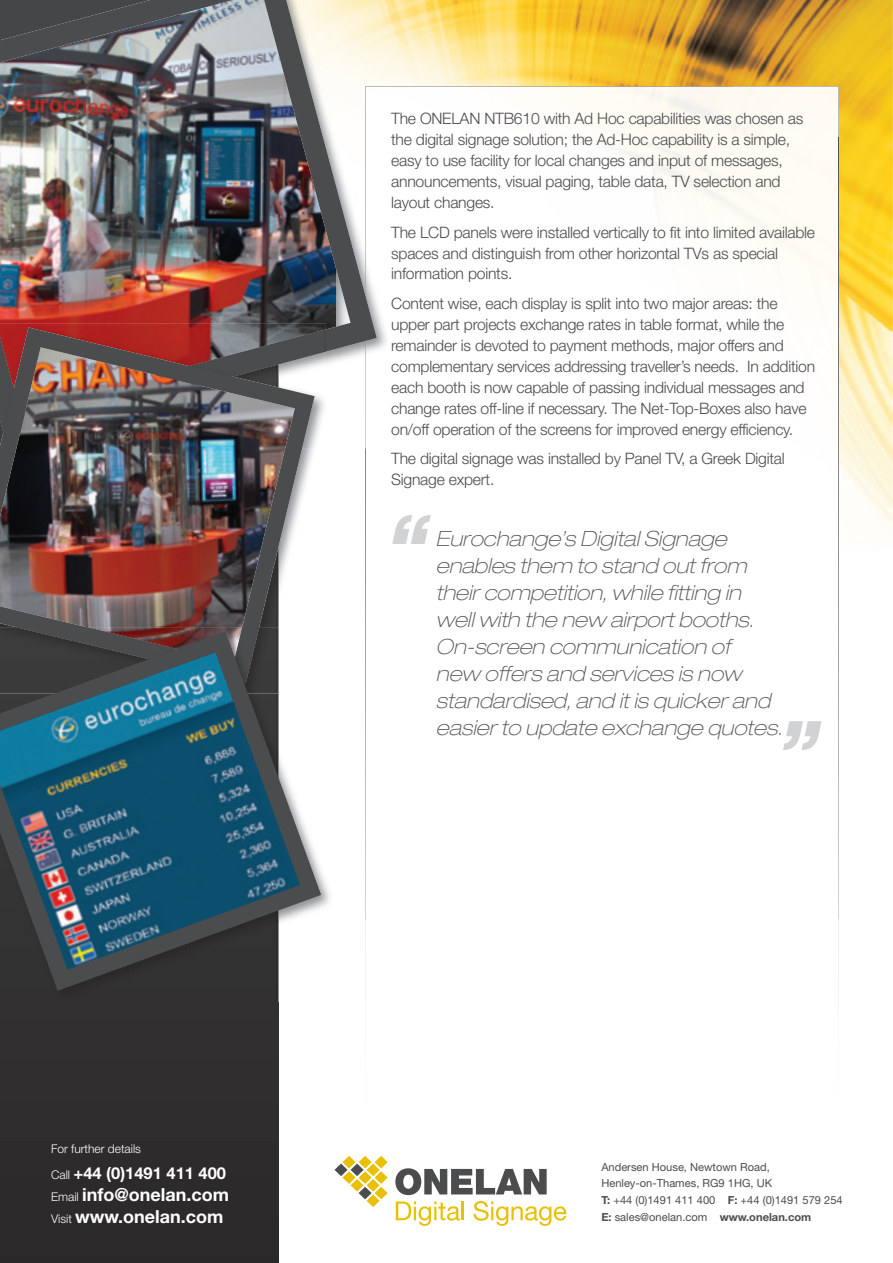
<style>
.page{position:relative;width:893px;height:1263px;background:#fff}
.page>*{position:absolute;margin:0;border:0;box-sizing:border-box;transform-origin:0 0}
.t1{font:italic 900 76.35px "Helvetica Neue";color:#d1d2d4}
.t2{font:italic 100 expanded 21px/27px "Helvetica Neue";color:#57585a}
.t3{font:700 18px/21.6px "Helvetica Neue";color:#fff}
.t4{font:700 16.5px "Helvetica Neue";color:#fff}
.t5{font:300 15.75px/21px "Helvetica Neue";letter-spacing:-.015em;color:#4b4c4d}
.t6{font:300 12px "Helvetica Neue";color:#fff}
.t7{font:11.1px/16.6px "Helvetica Neue";color:#4b4c4d}
.s1{font-weight:300;font-size:12px}
.s2{font-weight:700}
</style>
<div class="page">
<img style="left:388px;top:0;width:505px;height:530px">
<div style="left:0;top:1002px;width:279px;height:261px;background:#2f2d2e"></div>
<svg style="left:396px;top:1201px;width:68px;height:25px"></svg>
<svg style="left:473px;top:1201px;width:93px;height:25px"></svg>
<svg style="left:334px;top:1156px;width:54px;height:51px"></svg>
<svg style="left:395px;top:1168px;width:152px;height:27px"></svg>
<img style="left:388px;top:139px;width:451px;height:779px">
<img style="left:388px;top:86px;width:451px;height:53px">
<img style="left:839px;top:138px;width:1px;height:392px">
<img style="left:365px;top:449px;width:1px;height:469px">
<img style="left:377px;top:0;width:11px;height:86px">
<img style="left:365px;top:86px;width:23px;height:363px">
<img style="left:0;top:0;width:377px;height:438px">
<img style="left:315px;top:432px;width:11px;height:12px">
<img style="left:0;top:323px;width:326px;height:6px">
<img style="left:315px;top:329px;width:11px;height:103px">
<img style="left:0;top:327px;width:315px;height:294px">
<svg style="left:0;top:621px;width:330px;height:380px;background:#4a6876"></svg>
<p class="t6" style="left:51px;top:1141px;width:91px">For further details</p>
<p class="t4" style="left:51px;top:1163px;width:177px"><span class="s1">Call</span> +44 (0)1491 411 400</p>
<p class="t3" style="left:51px;top:1183px;width:180px"><span class="s1">Email</span> info@onelan.com<br><span class="s1">Visit</span> www.onelan.com</p>
<p class="t5" style="left:391px;top:108px;width:414px">The ONELAN NTB610 with Ad Hoc capabilities was chosen as the digital signage solution; the Ad-Hoc capability is a simple, easy to use facility for local changes and input of messages, announcements, visual paging, table data, TV selection and layout changes.</p>
<p class="t5" style="left:391px;top:221px;width:425px">The LCD panels were installed vertically to fit into limited available spaces and distinguish from other horizontal TVs as special information points.</p>
<p class="t5" style="left:391px;top:293px;width:425px">Content wise, each display is split into two major areas: the upper part projects exchange rates in table format, while the remainder is devoted to payment methods, major offers and complementary services addressing traveller’s needs. In addition each booth is now capable of passing individual messages and change rates off-line if necessary. The Net-Top-Boxes also have on/off operation of the screens for improved energy efficiency.</p>
<p class="t5" style="left:391px;top:448px;width:395px">The digital signage was installed by Panel TV, a Greek Digital<br>Signage expert.</p>
<h1 class="t1" style="left:389px;top:495px;width:41px">“</h1>
<p class="t2" style="left:436px;top:525px;width:348px">Eurochange’s Digital Signage enables them to stand out from their competition, while fitting in well with the new airport booths.<br>On-screen communication of<br>new offers and services is now standardised, and it is quicker and easier to update exchange quotes.</p>
<h1 class="t1" style="left:780px;top:702px;width:41px">”</h1>
<p class="t7" style="left:601px;top:1158px;width:243px">Andersen House, Newtown Road, Henley-on-Thames, RG9 1HG, UK<br><span class="s2">T:</span> +44 (0)1491 411 400 <span class="s2">F:</span> +44 (0)1491 579 254<br><span class="s2">E:</span> sales@onelan.com <span class="s2">www.onelan.com</span></p>
</div>
